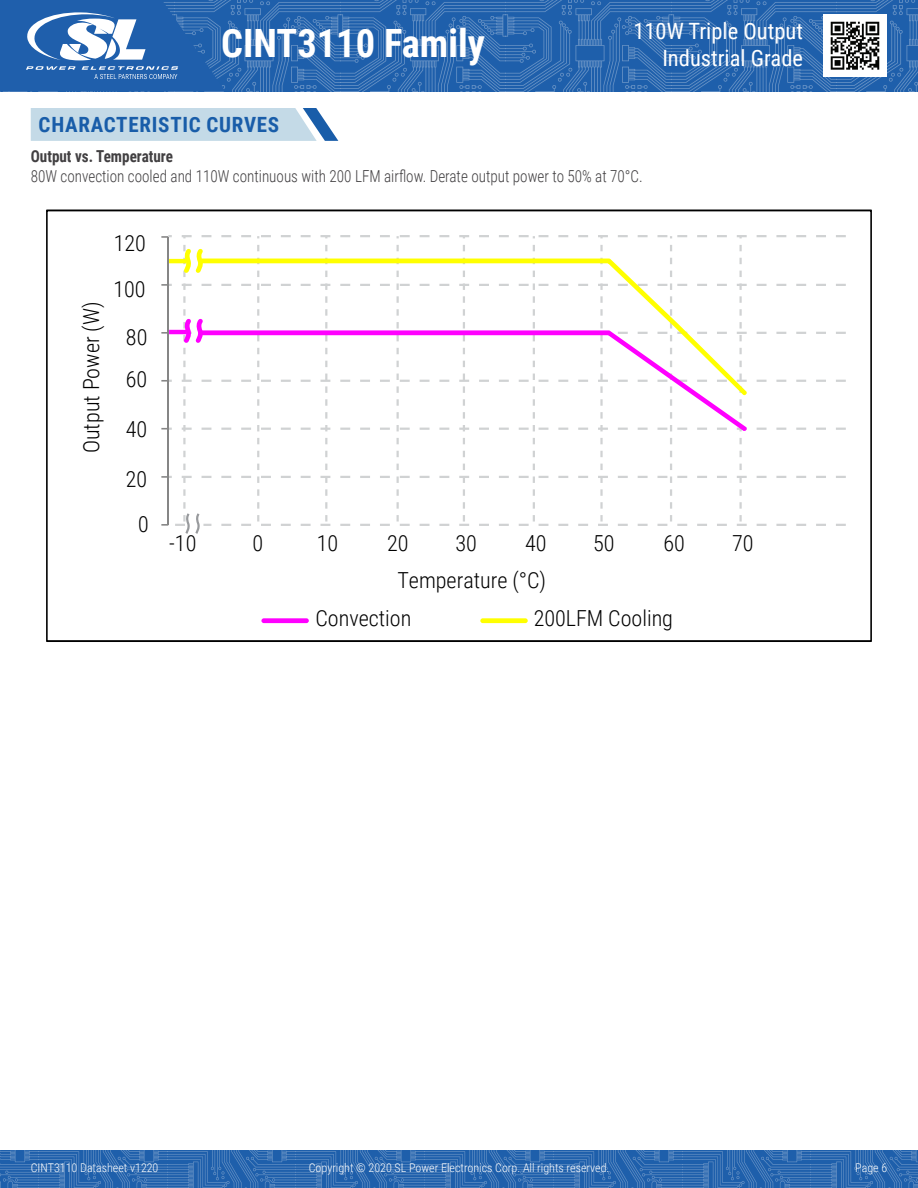
<style>
.page{position:relative;width:918px;height:1188px;background:#fff}
.page>*{position:absolute;margin:0;border:0;box-sizing:border-box;transform-origin:0 0}
.t1{font:700 39px "Roboto Condensed";color:#fff}
.t2{font:22.5px "Roboto Condensed";color:#fff}
.t3{font:300 22.05px/37.3px "Roboto Condensed";color:#000}
.t4{font:700 21px "Roboto Condensed";letter-spacing:.035em;color:#195da9}
.Features_text{font:300 16.5px "Roboto Condensed";color:#413f41;scale:.92 1}
.Features_text-2{font:700 16.5px "Roboto Condensed";color:#413f41;scale:.92 1}
.t5{font:300 12px "Roboto Condensed";color:#fff}
</style>
<div class="page">
<img style="left:0;top:1150px;width:918px;height:38px">
<img style="left:0;top:0;width:918px;height:92px">
<svg style="left:0;top:0;width:225px;height:91px;background:#4177b8"></svg>
<img style="left:824px;top:15px;width:62px;height:62px">
<svg style="left:31px;top:108px;width:307px;height:33px;background:#c0d6e5"></svg>
<svg style="left:46px;top:210px;width:826px;height:432px"></svg>
<svg style="left:161px;top:235px;width:685px;height:301px"></svg>
<svg style="left:139px;top:516px;width:9px;height:16px"></svg>
<svg style="left:127px;top:471px;width:19px;height:16px"></svg>
<h1 class="t1" style="left:221px;top:16px;width:265px">CINT3110 Family</h1>
<p class="t4" style="left:39px;top:110px;width:242px">CHARACTERISTIC CURVES</p>
<h2 class="t2" style="left:633px;top:15px;width:171px">110W Triple Output</h2>
<h2 class="t2" style="left:662px;top:42px;width:142px">Industrial Grade</h2>
<p class="Features_text-2" style="left:31px;top:145px;width:156px">Output vs. Temperature</p>
<p class="Features_text" style="left:31px;top:165px;width:667px">80W convection cooled and 110W continuous with 200 LFM airflow. Derate output power to 50% at 70°C.</p>
<p class="t3" style="left:114px;top:223px;width:34px">120</p>
<p class="t3" style="left:72px;top:453px;width:153px;rotate:-90deg">Output Power (W)</p>
<p class="t3" style="left:114px;top:270px;width:34px">100</p>
<p class="t3" style="left:126px;top:318px;width:23px">80</p>
<p class="t3" style="left:126px;top:360px;width:23px">60</p>
<p class="t3" style="left:126px;top:409px;width:23px">40</p>
<p class="t3" style="left:169px;top:524px;width:29px">-10</p>
<p class="t3" style="left:252px;top:524px;width:12px">0</p>
<p class="t3" style="left:317px;top:524px;width:23px">10</p>
<p class="t3" style="left:387px;top:524px;width:23px">20</p>
<p class="t3" style="left:455px;top:524px;width:23px">30</p>
<p class="t3" style="left:525px;top:524px;width:23px">40</p>
<p class="t3" style="left:593px;top:524px;width:23px">50</p>
<p class="t3" style="left:664px;top:524px;width:23px">60</p>
<p class="t3" style="left:732px;top:524px;width:23px">70</p>
<p class="t3" style="left:316px;top:561px;width:232px;text-indent:82px">Temperature (°C)<br>Convection</p>
<p class="t3" style="left:534px;top:599px;width:141px">200LFM Cooling</p>
<p class="t5" style="left:31px;top:1159px;width:129px">CINT3110 Datasheet v1220</p>
<p class="t5" style="left:309px;top:1159px;width:302px">Copyright © 2020 SL Power Electronics Corp. All rights reserved.</p>
<p class="t5" style="left:855px;top:1159px;width:33px">Page 6</p>
</div>
